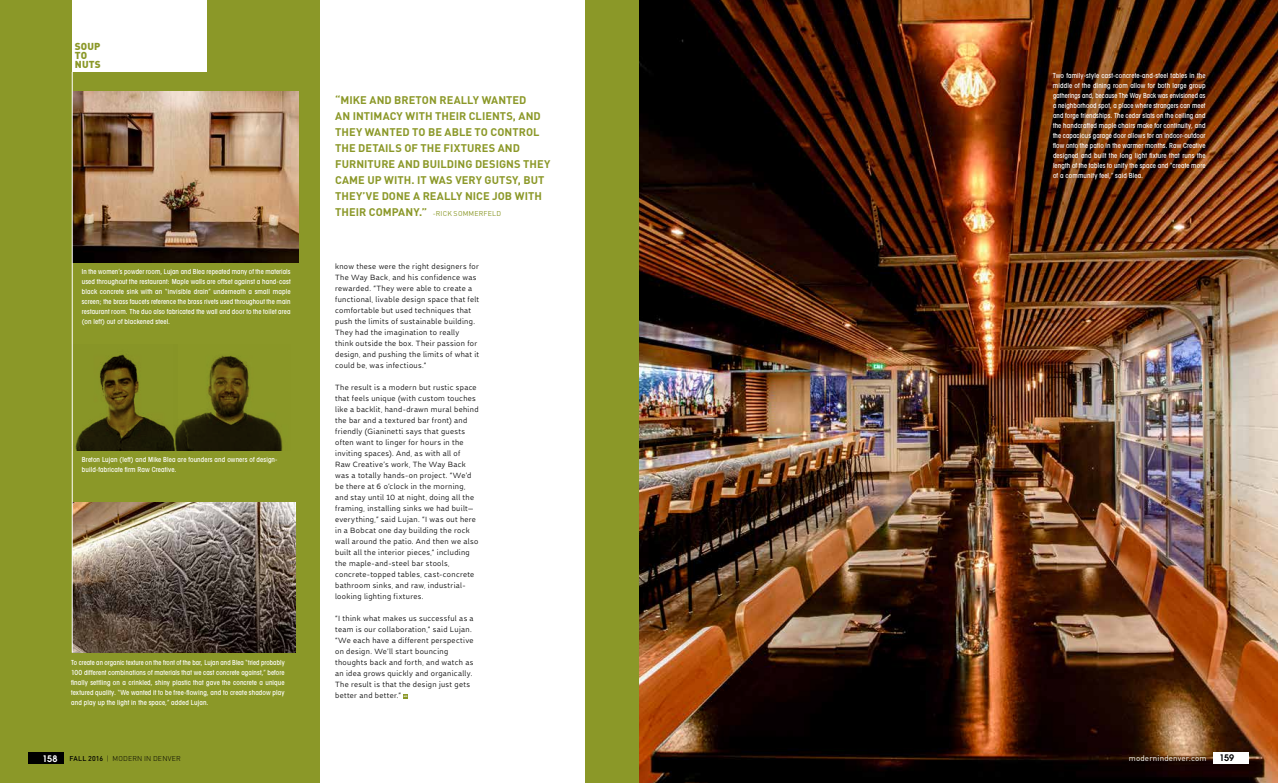
<style>
.page{position:relative;width:1278px;height:783px;background:#fff}
.page>*{position:absolute;margin:0;border:0;box-sizing:border-box;transform-origin:0 0}
.t1{font:700 11px/16px "DIN";letter-spacing:.005em;color:#8b9828}
.t2{font:900 10px/9px "DIN";letter-spacing:.01em;color:#8b9828}
.t3{font:600 9px "Avant Garde";color:#fff}
.t4{font:600 9px "Avant Garde";color:#000}
.t5{font:8px/11px "Dupla";letter-spacing:.04em;color:#000}
.t6{font:8px "DIN";letter-spacing:.015em;color:#fff}
.t7{font:500 condensed 7px/10px "Avant Garde";letter-spacing:.02em;color:#fff;text-align:justify}
.t8{font:500 condensed 7px/10px "Avant Garde";letter-spacing:.02em;color:#fff;text-align:justify;scale:.95 1}
.t9{font:7px "DIN";letter-spacing:.025em;color:#8b9828}
.t10{font:300 7px "DIN";letter-spacing:.025em;color:#000}
.t11{font:2px "DIN Black Alternate";color:#fff}
.s1{font-weight:700;font-size:11px}
.s2{font-weight:500}
</style>
<div class="page">
<div style="left:0;top:0;width:320px;height:783px;background:#8b9828"></div>
<div style="left:585px;top:0;width:54px;height:783px;background:#8b9828"></div>
<div style="left:72px;top:0;width:135px;height:72px;background:#fff"></div>
<svg style="left:403px;top:694px;width:5px;height:5px"></svg>
<img style="left:73px;top:503px;width:222px;height:150px">
<img style="left:639px;top:0;width:639px;height:783px">
<div style="left:1214px;top:752px;width:35px;height:12px;background:#fff"></div>
<div style="left:28px;top:752px;width:36px;height:12px;background:#000"></div>
<img style="left:73px;top:92px;width:225px;height:170px">
<img style="left:71px;top:345px;width:103px;height:106px">
<img style="left:174px;top:355px;width:109px;height:96px">
<hr style="left:72px;top:72px;width:1px;height:581px;background:#fff">
<p class="t2" style="left:75px;top:41px;width:27px">SOUP<br>TO<br>NUTS</p>
<p class="t7" style="left:82px;top:266px;width:210px">In the women’s powder room, Lujan and Blea repeated many of the materials used throughout the restaurant: Maple walls are offset against a hand-cast black concrete sink with an “invisible drain” underneath a small maple screen; the brass faucets reference the brass rivets used throughout the main restaurant room. The duo also fabricated the wall and door to the toilet area (on left) out of blackened steel.</p>
<p class="t7" style="left:82px;top:454px;width:197px">Breton Lujan (left) and Mike Blea are founders and owners of design&shy;build-fabricate firm Raw Creative.</p>
<p class="t8" style="left:71px;top:658px;width:226px">To create an organic texture on the front of the bar, Lujan and Blea “tried probably 100 different combinations of materials that we cast concrete against,” before finally settling on a crinkled, shiny plastic that gave the concrete a unique textured quality. “We wanted it to be free-flowing, and to create shadow play and play up the light in the space,” added Lujan.</p>
<h1 class="t1" style="left:335px;top:91px;width:217px">“MIKE AND BRETON REALLY WANTED<br>AN INTIMACY WITH THEIR CLIENTS, AND THEY WANTED TO BE ABLE TO CONTROL THE DETAILS OF THE FIXTURES AND FURNITURE AND BUILDING DESIGNS THEY CAME UP WITH. IT WAS VERY GUTSY, BUT THEY’VE DONE A REALLY NICE JOB WITH</h1>
<p class="t9" style="left:335px;top:209px;width:167px"><span class="s1">THEIR COMPANY.”</span> -RICK SOMMERFELD</p>
<p class="t5" style="left:335px;top:261px;width:146px">know these were the right designers for The Way Back, and his confidence was rewarded. “They were able to create a functional, livable design space that felt comfortable but used techniques that push the limits of sustainable building.<br>They had the imagination to really think outside the box. Their passion for design, and pushing the limits of what it could be, was infectious.”</p>
<p class="t5" style="left:335px;top:382px;width:145px">The result is a modern but rustic space that feels unique (with custom touches like a backlit, hand-drawn mural behind the bar and a textured bar front) and friendly (Gianinetti says that guests often want to linger for hours in the inviting spaces). And, as with all of<br>Raw Creative’s work, The Way Back was a totally hands-on project. “We’d be there at 6 o’clock in the morning, and stay until 10 at night, doing all the framing, installing sinks we had built— everything,” said Lujan. “I was out here in a Bobcat one day building the rock wall around the patio. And then we also built all the interior pieces,” including the maple-and-steel bar stools, concrete-topped tables, cast-concrete bathroom sinks, and raw, industrial&shy;looking lighting fixtures.</p>
<p class="t5" style="left:335px;top:613px;width:140px">“I think what makes us successful as a team is our collaboration,” said Lujan. “We each have a different perspective on design. We’ll start bouncing thoughts back and forth, and watch as an idea grows quickly and organically.<br>The result is that the design just gets better and better.”</p>
<p class="t11" style="left:404px;top:695px;width:5px">MID</p>
<p class="t7" style="left:1053px;top:70px;width:154px">Two family-style cast-concrete-and-steel tables in the middle of the dining room allow for both large group gatherings and, because The Way Back was envisioned as a neighborhood spot, a place where strangers can meet and forge friendships. The cedar slats on the ceiling and the handcrafted maple chairs make for continuity, and the capacious garage door allows for an indoor-outdoor flow onto the patio in the warmer months. Raw Creative designed and built the long light fixture that runs the length of the tables to unify the space and “create more of a community feel,” said Blea.</p>
<p class="t3" style="left:43px;top:752px;width:16px">158</p>
<p class="t10" style="left:70px;top:754px;width:113px"><span class="s2">FALL 2016</span> | MODERN IN DENVER</p>
<p class="t6" style="left:1129px;top:753px;width:79px">modernindenver.com</p>
<p class="t4" style="left:1219px;top:752px;width:16px">159</p>
</div>
